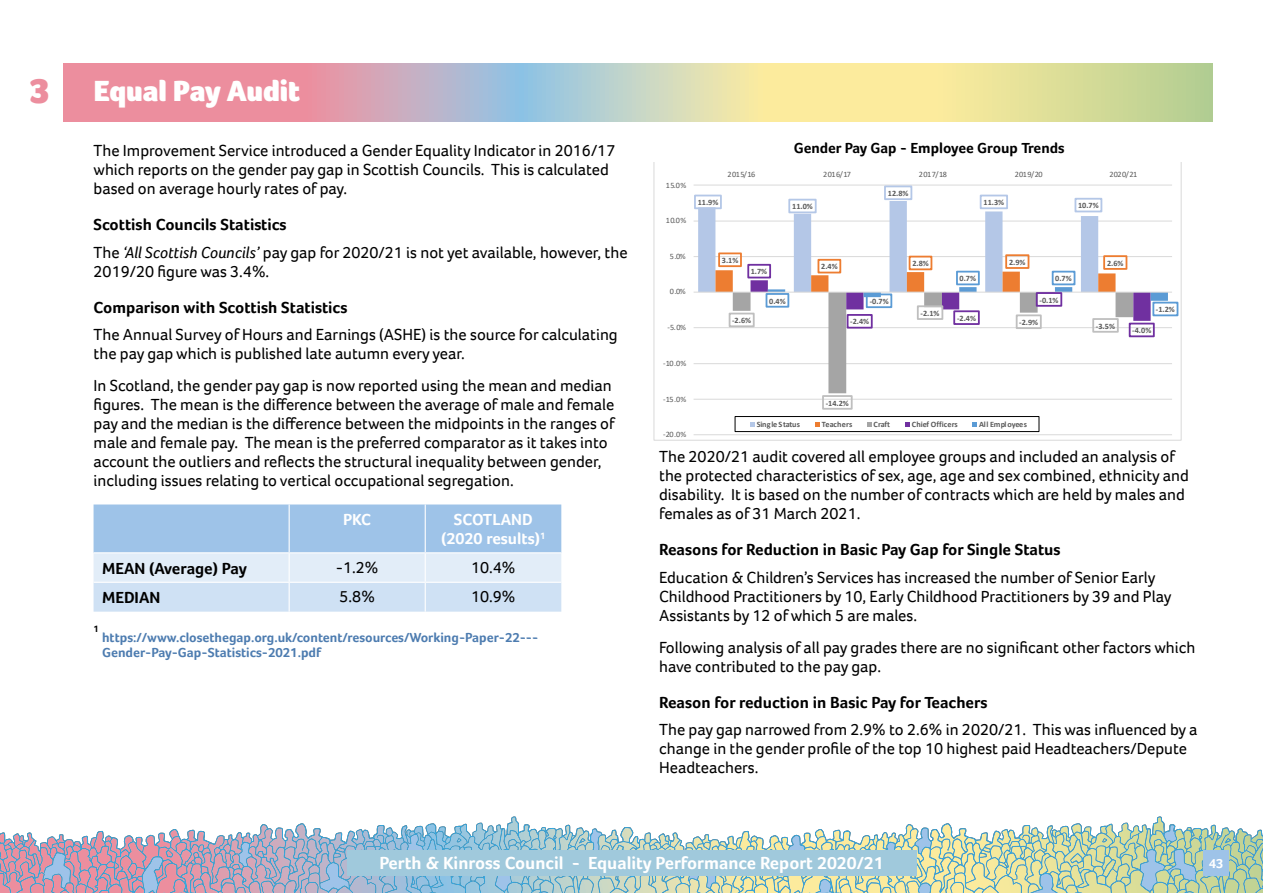
<style>
.page{position:relative;width:1263px;height:893px;background:#fff}
.page>*{position:absolute;margin:0;border:0;box-sizing:border-box;transform-origin:0 0}
.List_Paragraph{font:900 36px "Foco";color:#ec8e9e}
.List_Paragraph-2{font:900 30px "Foco";color:#fff}
.t1{font:700 18px "Foco";color:#fff}
.t2{font:16.5px/18.9px "Foco";color:#000}
.t3{font:700 16.5px "Foco";color:#000}
.t4{font:700 16.5px/18.9px "Foco";color:#fff;text-align:center}
.t5{font:700 15px "Foco";color:#000}
.t6{font:700 13.5px/15.6px "Foco";color:#4d7cb0}
.t7{font:700 13.5px "Foco";color:#fff}
.t8{font:700 9.6px "Foco";color:#000}
.t9{font:700 8.25px "Calibri";color:#595959}
.t10{font:8.25px "Calibri";letter-spacing:-.06em;color:#595959}
.t11{font:700 8.25px "Calibri";letter-spacing:.02em;color:#595959}
.s1{font-style:italic}
</style>
<div class="page">
<svg style="left:0;top:817px;width:1263px;height:76px"></svg>
<div style="left:347px;top:850px;width:569px;height:26px;background:#a0c9dc"></div>
<div style="left:1203px;top:850px;width:26px;height:26px;background:#9ec3e8"></div>
<svg style="left:94px;top:504px;width:467px;height:108px;background:#c0d7f0"></svg>
<svg style="left:64px;top:64px;width:1149px;height:58px;background:#d9c4ab"></svg>
<svg style="left:654px;top:162px;width:527px;height:279px"></svg>
<p class="List_Paragraph" style="left:30px;top:70px;width:23px">3</p>
<p class="List_Paragraph-2" style="left:94px;top:74px;width:208px">Equal Pay Audit</p>
<p class="t2" style="left:94px;top:141px;width:523px">The Improvement Service introduced a Gender Equality Indicator in 2016/17 which reports on the gender pay gap in Scottish Councils. This is calculated based on average hourly rates of pay.</p>
<p class="t3" style="left:94px;top:215px;width:195px">Scottish Councils Statistics</p>
<p class="t2" style="left:94px;top:243px;width:535px">The <span class="s1">‘All Scottish Councils’</span> pay gap for 2020/21 is not yet available, however, the<br>2019/20 figure was 3.4%.</p>
<p class="t3" style="left:94px;top:297px;width:255px">Comparison with Scottish Statistics</p>
<p class="t2" style="left:94px;top:325px;width:526px">The Annual Survey of Hours and Earnings (ASHE) is the source for calculating the pay gap which is published late autumn every year.</p>
<p class="t2" style="left:94px;top:376px;width:523px">In Scotland, the gender pay gap is now reported using the mean and median figures. The mean is the difference between the average of male and female pay and the median is the difference between the midpoints in the ranges of male and female pay. The mean is the preferred comparator as it takes into account the outliers and reflects the structural inequality between gender, including issues relating to vertical occupational segregation.</p>
<p class="t4" style="left:343px;top:510px;width:30px">PKC</p>
<p class="t4" style="left:441px;top:510px;width:106px">SCOTLAND (2020 results)<sup>1</sup></p>
<p class="t3" style="left:102px;top:558px;width:146px">MEAN (Average) Pay</p>
<p class="t2" style="left:336px;top:558px;width:44px">-1.2%</p>
<p class="t2" style="left:471px;top:558px;width:46px">10.4%</p>
<p class="t3" style="left:102px;top:588px;width:60px">MEDIAN</p>
<p class="t2" style="left:339px;top:587px;width:37px">5.8%</p>
<p class="t2" style="left:471px;top:587px;width:46px">10.9%</p>
<p class="t8" style="left:94px;top:623px;width:7px">1</p>
<p class="t6" style="left:102px;top:629px;width:438px">https://www.closethegap.org.uk/content/resources/Working-Paper-22---<br>Gender-Pay-Gap-Statistics-2021.pdf</p>
<p class="t5" style="left:794px;top:140px;width:272px">Gender Pay Gap - Employee Group Trends</p>
<p class="t10" style="left:666px;top:179px;width:22px">15.0%</p>
<p class="t10" style="left:666px;top:215px;width:22px">10.0%</p>
<p class="t10" style="left:670px;top:250px;width:17px">5.0%</p>
<p class="t10" style="left:670px;top:286px;width:17px">0.0%</p>
<p class="t10" style="left:667px;top:322px;width:20px">-5.0%</p>
<p class="t10" style="left:663px;top:357px;width:25px">-10.0%</p>
<p class="t10" style="left:663px;top:393px;width:25px">-15.0%</p>
<p class="t10" style="left:663px;top:429px;width:25px">-20.0%</p>
<p class="t10" style="left:727px;top:168px;width:29px">2015/16</p>
<p class="t10" style="left:823px;top:168px;width:29px">2016/17</p>
<p class="t10" style="left:919px;top:168px;width:29px">2017/18</p>
<p class="t10" style="left:1015px;top:168px;width:29px">2019/20</p>
<p class="t10" style="left:1109px;top:168px;width:29px">2020/21</p>
<p class="t9" style="left:698px;top:197px;width:22px">11.9%</p>
<p class="t9" style="left:792px;top:201px;width:22px">11.0%</p>
<p class="t9" style="left:888px;top:187px;width:22px">12.8%</p>
<p class="t9" style="left:983px;top:197px;width:22px">11.3%</p>
<p class="t9" style="left:1078px;top:200px;width:22px">10.7%</p>
<p class="t9" style="left:722px;top:254px;width:18px">3.1%</p>
<p class="t9" style="left:751px;top:266px;width:18px">1.7%</p>
<p class="t9" style="left:821px;top:261px;width:18px">2.4%</p>
<p class="t9" style="left:912px;top:258px;width:18px">2.8%</p>
<p class="t9" style="left:1009px;top:256px;width:18px">2.9%</p>
<p class="t9" style="left:1107px;top:257px;width:18px">2.6%</p>
<p class="t9" style="left:959px;top:273px;width:18px">0.7%</p>
<p class="t9" style="left:1055px;top:273px;width:18px">0.7%</p>
<p class="t9" style="left:769px;top:295px;width:18px">0.4%</p>
<p class="t9" style="left:870px;top:295px;width:20px">-0.7%</p>
<p class="t9" style="left:1040px;top:294px;width:20px">-0.1%</p>
<p class="t9" style="left:732px;top:315px;width:20px">-2.6%</p>
<p class="t9" style="left:850px;top:316px;width:20px">-2.4%</p>
<p class="t9" style="left:920px;top:307px;width:20px">-2.1%</p>
<p class="t9" style="left:957px;top:312px;width:20px">-2.4%</p>
<p class="t9" style="left:1019px;top:316px;width:20px">-2.9%</p>
<p class="t9" style="left:1096px;top:320px;width:20px">-3.5%</p>
<p class="t9" style="left:1156px;top:304px;width:20px">-1.2%</p>
<p class="t9" style="left:1132px;top:325px;width:20px">-4.0%</p>
<p class="t9" style="left:826px;top:397px;width:25px">-14.2%</p>
<p class="t9" style="left:757px;top:418px;width:45px">Single Status</p>
<p class="t11" style="left:822px;top:418px;width:32px">Teachers</p>
<p class="t9" style="left:873px;top:418px;width:18px">Craft</p>
<p class="t11" style="left:912px;top:418px;width:48px">Chief Officers</p>
<p class="t9" style="left:979px;top:418px;width:49px">All Employees</p>
<p class="t2" style="left:659px;top:447px;width:531px">The 2020/21 audit covered all employee groups and included an analysis of the protected characteristics of sex, age, age and sex combined, ethnicity and disability. It is based on the number of contracts which are held by males and females as of 31 March 2021.</p>
<p class="t3" style="left:659px;top:540px;width:403px">Reasons for Reduction in Basic Pay Gap for Single Status</p>
<p class="t2" style="left:659px;top:568px;width:514px">Education &amp; Children’s Services has increased the number of Senior Early<br>Childhood Practitioners by 10, Early Childhood Practitioners by 39 and Play<br>Assistants by 12 of which 5 are males.</p>
<p class="t2" style="left:659px;top:637px;width:538px">Following analysis of all pay grades there are no significant other factors which have contributed to the pay gap.</p>
<p class="t3" style="left:659px;top:692px;width:330px">Reason for reduction in Basic Pay for Teachers</p>
<p class="t2" style="left:659px;top:720px;width:540px">The pay gap narrowed from 2.9% to 2.6% in 2020/21. This was influenced by a change in the gender profile of the top 10 highest paid Headteachers/Depute<br>Headteachers.</p>
<p class="t1" style="left:379px;top:853px;width:506px">Perth &amp; Kinross Council - Equality Performance Report 2020/21</p>
<p class="t7" style="left:1209px;top:855px;width:16px">43</p>
</div>
